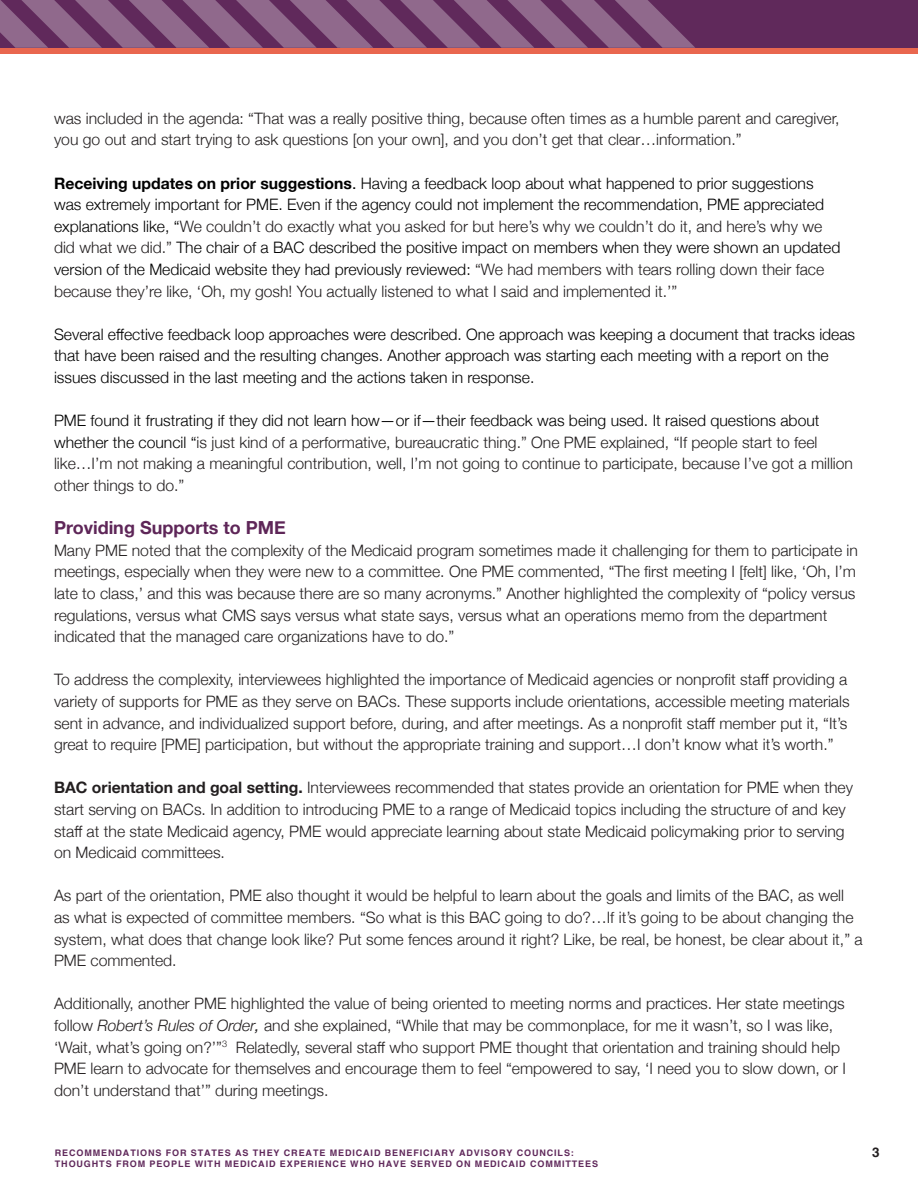
<style>
.page{position:relative;width:918px;height:1188px;background:#fff}
.page>*{position:absolute;margin:0;border:0;box-sizing:border-box;transform-origin:0 0}
.t1{font:700 18px "Helvetica Neue";color:#5e2658}
.t2{font:300 15.75px/21.6px "Helvetica Neue";color:#231f20}
.t3{font:300 15.75px/21.6px "Helvetica Neue";color:#000}
.t4{font:700 13.5px "Helvetica";color:#231f20}
.t5{font:700 9px "Helvetica";letter-spacing:.1em;color:#60295b}
.s1{font-weight:700}
.s2{font-weight:400}
.s3{color:#231f20}
.s4{color:#000}
.s5{font-style:italic}
.s6{font-weight:400;font-style:italic}
</style>
<div class="page">
<div style="left:0;top:0;width:918px;height:49px;background:#60295b"></div>
<div style="left:0;top:48px;width:918px;height:5px;background:#e9674f"></div>
<svg style="left:0;top:0;width:695px;height:48px"></svg>
<p class="t2" style="left:54px;top:106px;width:787px">was included in the agenda: “That was a really positive thing, because often times as a humble parent and caregiver, you go out and start trying to ask questions [on your own], and you don’t get that clear…information.”</p>
<p class="t3" style="left:54px;top:171px;width:788px"><span class="s1">Receiving updates on prior suggestions</span><span class="s2">.</span> Having a feedback loop about what happened to prior suggestions was extremely important for PME. Even if the agency could not implement the recommendation, PME appreciated explanations like, “<span class="s3">We couldn’t do exactly what you asked for but here’s why we couldn’t do it, and here’s why we did what we did.”</span> The chair of a BAC described the positive impact on members when they were shown an updated version of the Medicaid website they had previously reviewed: <span class="s3">“We had members with tears rolling down their face because they’re like, ‘Oh, my gosh! You actually listened to what I said and implemented it.’”</span></p>
<p class="t3" style="left:54px;top:322px;width:803px">Several effective feedback loop approaches were described. One approach was keeping a document that tracks ideas that have been raised and the resulting changes. Another approach was starting each meeting with a report on the issues discussed in the last meeting and the actions taken in response.</p>
<p class="t2" style="left:54px;top:409px;width:801px"><span class="s4">PME found it frustrating if they did not learn how—or if—their feedback was being used. It raised questions about whether the council “</span>is just kind of a performative, bureaucratic thing.” One PME explained, “If people start to feel like…I’m not making a meaningful contribution, well, I’m not going to continue to participate, because I’ve got a million other things to do.”</p>
<p class="t1" style="left:54px;top:514px;width:233px">Providing Supports to PME</p>
<p class="t2" style="left:54px;top:538px;width:806px">Many PME noted that the complexity of the Medicaid program sometimes made it challenging for them to participate in meetings, especially when they were new to a committee. One PME commented, “The first meeting I [felt] like, ‘Oh, I’m late to class,’ and this was because there are so many acronyms.” Another highlighted the complexity of “policy versus regulations, versus what CMS says versus what state says, versus what an operations memo from the department indicated that the managed care organizations have to do.”</p>
<p class="t2" style="left:54px;top:668px;width:797px">To address the complexity, interviewees highlighted the importance of Medicaid agencies or nonprofit staff providing a variety of supports for PME as they serve on BACs. These supports include orientations, accessible meeting materials sent in advance, and individualized support before, during, and after meetings. As a nonprofit staff member put it, “It’s great to require [PME] participation, but without the appropriate training and support…I don’t know what it’s worth.”</p>
<p class="t2" style="left:54px;top:776px;width:801px"><span class="s1">BAC orientation and goal setting.</span> Interviewees recommended that states provide an orientation for PME when they start serving on BACs. In addition to introducing PME to a range of Medicaid topics including the structure of and key staff at the state Medicaid agency, PME would appreciate learning about state Medicaid policymaking prior to serving on Medicaid committees.</p>
<p class="t2" style="left:54px;top:884px;width:810px">As part of the orientation, PME also thought it would be helpful to learn about the goals and limits of the BAC, as well as what is expected of committee members. “So what is this BAC going to do?…If it’s going to be about changing the system, what does that change look like? Put some fences around it right? Like, be real, be honest, be clear about it,” a PME commented.</p>
<p class="t2" style="left:54px;top:992px;width:793px">Additionally, another PME highlighted the value of being oriented to meeting norms and practices. Her state meetings follow <span class="s5">Robert’s Rules of Order</span><span class="s6">,</span> and she explained, “While that may be commonplace, for me it wasn’t, so I was like, ‘Wait, what’s going on?’”<sup>3</sup> Relatedly, several staff who support PME thought that orientation and training should help PME learn to advocate for themselves and encourage them to feel “empowered to say, ‘I need you to slow down, or I don’t understand that’” during meetings.</p>
<p class="t5" style="left:55px;top:1148px;width:521px">RECOMMENDATIONS FOR STATES AS THEY CREATE MEDICAID BENEFICIARY ADVISORY COUNCILS:</p>
<p class="t4" style="left:872px;top:1144px;width:9px">3</p>
<p class="t5" style="left:55px;top:1158px;width:545px">THOUGHTS FROM PEOPLE WITH MEDICAID EXPERIENCE WHO HAVE SERVED ON MEDICAID COMMITTEES</p>
</div>
